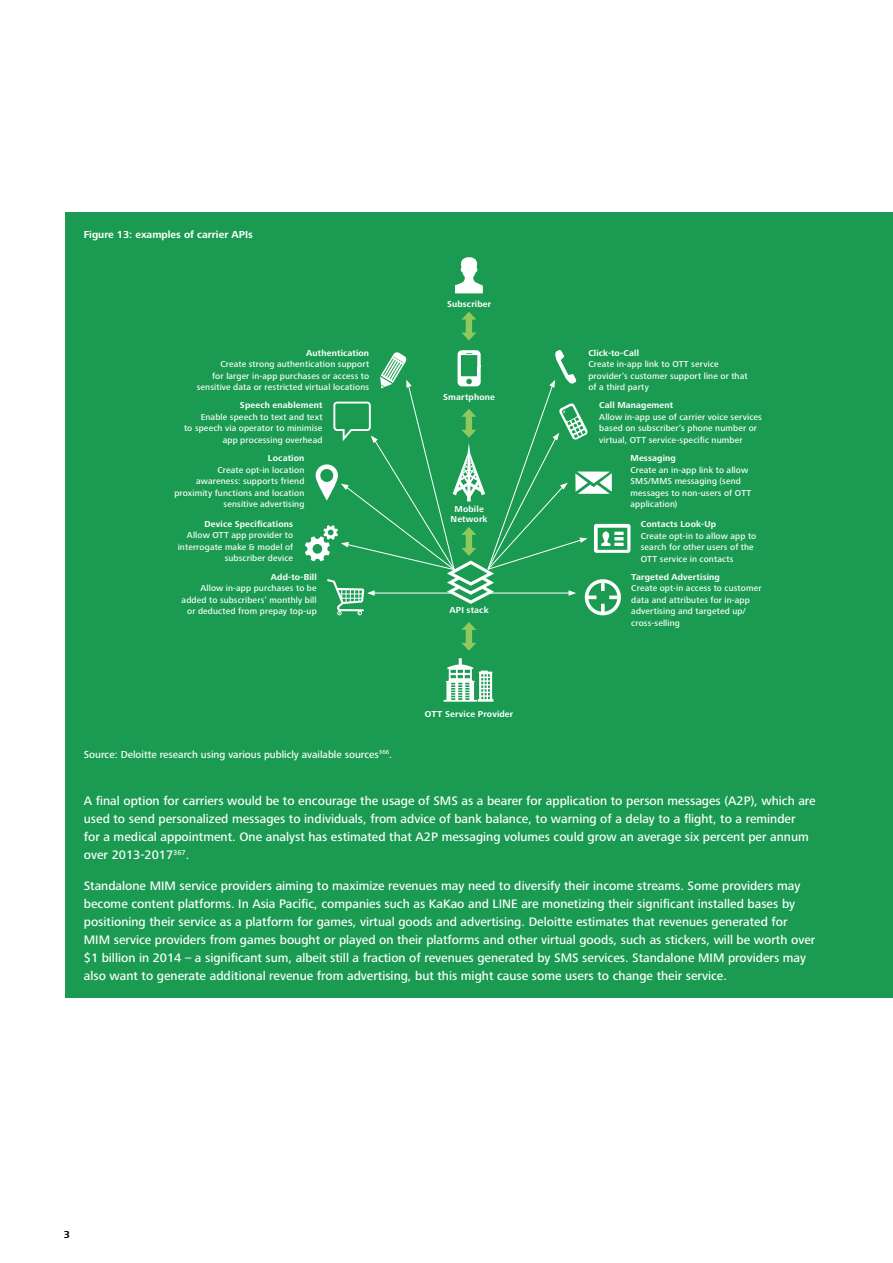
<style>
.page{position:relative;width:893px;height:1263px;background:#fff}
.page>*{position:absolute;margin:0;border:0;box-sizing:border-box;transform-origin:0 0}
.t1{font:500 12.75px/18px "Frutiger Next Pro";color:#fff}
.t2{font:500 10.5px "Frutiger Next Pro";color:#fff}
.t3{font:700 10.5px "Frutiger Next Pro";color:#fff}
.t4{font:700 10.5px "Frutiger Next Pro";color:#000}
.t5{font:500 9px/11.6px "Frutiger Next Pro";letter-spacing:.015em;color:#fff;text-align:right}
.t6{font:700 9px/10.6px "Frutiger Next Pro";letter-spacing:.015em;color:#fff;text-align:center}
</style>
<div class="page">
<div style="left:66px;top:213px;width:827px;height:785px;background:#1a9b51"></div>
<svg style="left:455px;top:257px;width:28px;height:36px"></svg>
<svg style="left:444px;top:658px;width:49px;height:44px"></svg>
<div style="left:466px;top:317px;width:6px;height:18px;background:#8fc85e"></div>
<svg style="left:461px;top:312px;width:15px;height:8px"></svg>
<svg style="left:462px;top:333px;width:14px;height:7px"></svg>
<div style="left:466px;top:628px;width:6px;height:17px;background:#8fc85e"></div>
<svg style="left:461px;top:622px;width:15px;height:8px"></svg>
<svg style="left:462px;top:643px;width:14px;height:8px"></svg>
<svg style="left:305px;top:350px;width:325px;height:265px"></svg>
<p class="t3" style="left:84px;top:229px;width:171px">Figure 13: examples of carrier APIs</p>
<p class="t6" style="left:306px;top:347px;width:65px">Authentication</p>
<p class="t5" style="left:197px;top:358px;width:174px">Create strong authentication support<br>for larger in-app purchases or access to sensitive data or restricted virtual locations</p>
<p class="t6" style="left:240px;top:400px;width:84px">Speech enablement</p>
<p class="t5" style="left:184px;top:411px;width:140px">Enable speech to text and text<br>to speech via operator to minimise app processing overhead</p>
<p class="t6" style="left:268px;top:453px;width:38px">Location</p>
<p class="t5" style="left:174px;top:464px;width:132px">Create opt-in location awareness: supports friend proximity functions and location sensitive advertising</p>
<p class="t6" style="left:205px;top:518px;width:90px">Device Specifications</p>
<p class="t5" style="left:178px;top:529px;width:117px">Allow OTT app provider to interrogate make &amp; model of subscriber device</p>
<p class="t6" style="left:271px;top:572px;width:47px">Add-to-Bill</p>
<p class="t5" style="left:182px;top:583px;width:137px">Allow in-app purchases to be added to subscribers’ monthly bill or deducted from prepay top-up</p>
<p class="t6" style="left:447px;top:299px;width:46px">Subscriber</p>
<p class="t6" style="left:443px;top:392px;width:53px">Smartphone</p>
<p class="t6" style="left:451px;top:503px;width:39px">Mobile<br>Network</p>
<p class="t6" style="left:449px;top:605px;width:41px">API stack</p>
<p class="t6" style="left:425px;top:709px;width:90px">OTT Service Provider</p>
<p class="t6" style="left:588px;top:347px;width:52px">Click-to-Call</p>
<p class="t5" style="left:588px;top:358px;width:161px;text-align:left">Create in-app link to OTT service provider’s customer support line or that of a third party</p>
<p class="t6" style="left:599px;top:400px;width:76px">Call Management</p>
<p class="t5" style="left:599px;top:411px;width:164px;text-align:left">Allow in-app use of carrier voice services based on subscriber’s phone number or virtual, OTT service-specific number</p>
<p class="t6" style="left:630px;top:453px;width:47px">Messaging</p>
<p class="t5" style="left:630px;top:464px;width:122px;text-align:left">Create an in-app link to allow<br>SMS/MMS messaging (send messages to non-users of OTT application)</p>
<p class="t6" style="left:641px;top:519px;width:77px">Contacts Look-Up</p>
<p class="t5" style="left:641px;top:530px;width:117px;text-align:left">Create opt-in to allow app to search for other users of the<br>OTT service in contacts</p>
<p class="t6" style="left:631px;top:572px;width:90px">Targeted Advertising</p>
<p class="t5" style="left:631px;top:583px;width:132px;text-align:left">Create opt-in access to customer data and attributes for in-app advertising and targeted up/ cross-selling</p>
<p class="t2" style="left:84px;top:748px;width:310px">Source: Deloitte research using various publicly available sources<sup>366</sup>.</p>
<p class="t1" style="left:84px;top:792px;width:733px">A final option for carriers would be to encourage the usage of SMS as a bearer for application to person messages (A2P), which are used to send personalized messages to individuals, from advice of bank balance, to warning of a delay to a flight, to a reminder<br>for a medical appointment. One analyst has estimated that A2P messaging volumes could grow an average six percent per annum over 2013‑2017<sup>367</sup>.</p>
<p class="t1" style="left:84px;top:877px;width:733px">Standalone MIM service providers aiming to maximize revenues may need to diversify their income streams. Some providers may become content platforms. In Asia Pacific, companies such as KaKao and LINE are monetizing their significant installed bases by positioning their service as a platform for games, virtual goods and advertising. Deloitte estimates that revenues generated for MIM service providers from games bought or played on their platforms and other virtual goods, such as stickers, will be worth over $1 billion in 2014 – a significant sum, albeit still a fraction of revenues generated by SMS services. Standalone MIM providers may also want to generate additional revenue from advertising, but this might cause some users to change their service.</p>
<p class="t4" style="left:64px;top:1228px;width:8px">3</p>
</div>
